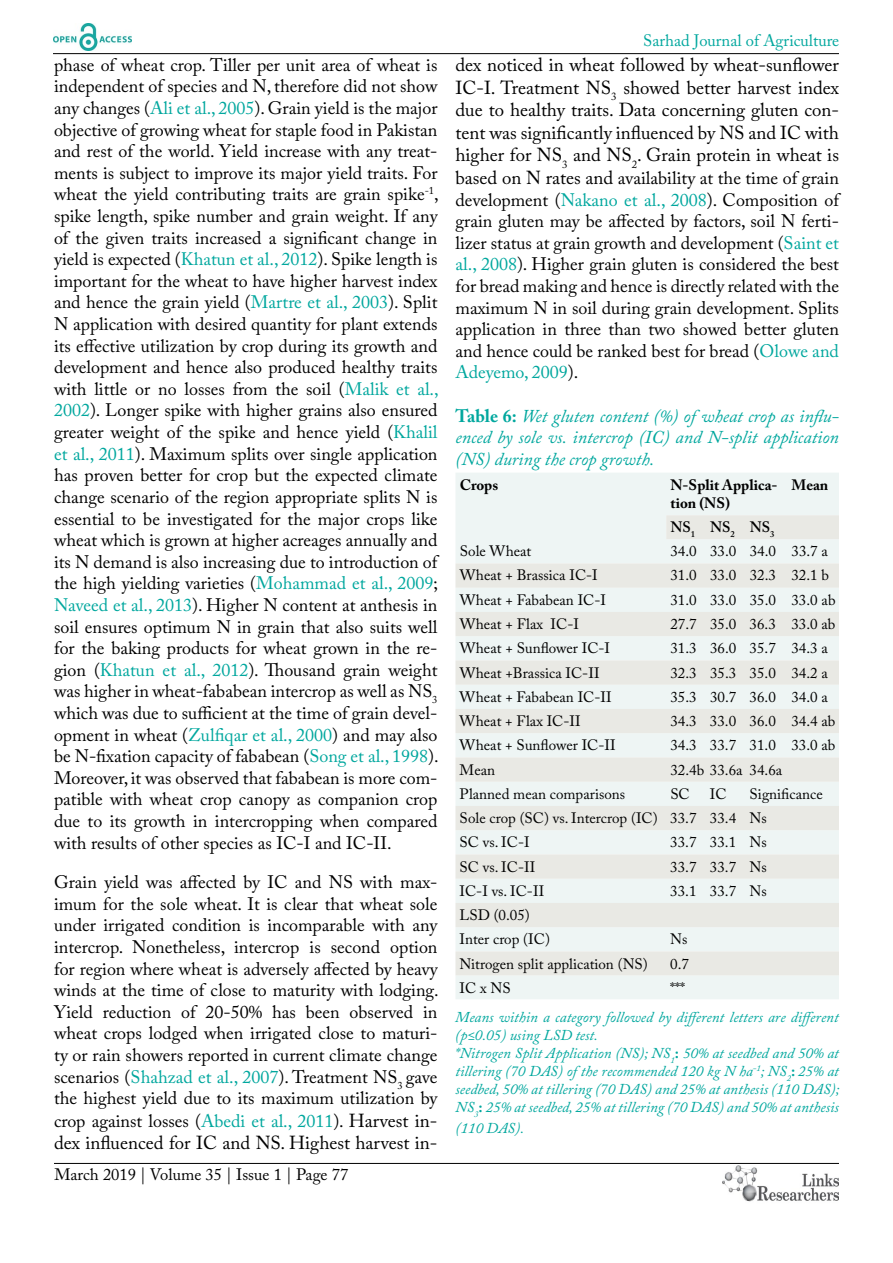
<style>
.page{position:relative;width:893px;height:1263px;background:#fff}
.page>*{position:absolute;margin:0;border:0;box-sizing:border-box;transform-origin:0 0}
.t1{font:18.75px/22.5px "Adobe Caslon Pro";color:#000;text-align:justify}
.t2{font:18px/21.6px "Adobe Caslon Pro";color:#000;text-align:justify}
.t3{font:italic 18px/21.6px "Adobe Caslon Pro";color:#00a79e;text-align:justify}
.t4{font:16.5px "Adobe Caslon Pro";color:#000}
.t5{font:16.5px "Adobe Caslon Pro";color:#00a79e}
.t6{font:15px/24.3px "Adobe Caslon Pro";color:#000}
.t7{font:italic 15px/18px "Adobe Caslon Pro";color:#00a79e}
.t8{font:700 15px/18px "Adobe Caslon Pro";color:#000}
.t9{font:600 15px "Adobe Caslon Pro";color:#000}
.s1{color:#00a79e}
.s2{font-size:18.75px}
.s3{font-weight:700;font-style:normal}
</style>
<div class="page">
<hr style="left:53px;top:53px;width:786px;height:1px;background:#000">
<hr style="left:54px;top:1163px;width:785px;height:1px;background:#000">
<img style="left:53px;top:24px;width:78px;height:27px">
<img style="left:722px;top:1166px;width:117px;height:36px">
<div style="left:456px;top:473px;width:383px;height:526px;background:#eef5f4"></div>
<svg style="left:455px;top:515px;width:384px;height:460px;fill:#eef3f1"></svg>
<p class="t2" style="left:54px;top:54px;width:386px">phase of wheat crop. Tiller per unit area of wheat is independent of species and N, therefore did not show any changes (<span class="s1">Ali et al., 2005</span>). Grain yield is the major objective of growing wheat for staple food in Pakistan and rest of the world. Yield increase with any treat&shy;ments is subject to improve its major yield traits. For wheat the yield contributing traits are grain spike<sup>-1</sup>, spike length, spike number and grain weight. If any of the given traits increased a significant change in yield is expected (<span class="s1">Khatun et al., 2012</span>). Spike length is important for the wheat to have higher harvest index and hence the grain yield (<span class="s1">Martre et al., 2003</span>). Split N application with desired quantity for plant extends its effective utilization by crop during its growth and development and hence also produced healthy traits with little or no losses from the soil (<span class="s1">Malik et al., 2002</span>). Longer spike with higher grains also ensured greater weight of the spike and hence yield (<span class="s1">Khalil et al., 2011</span>). Maximum splits over single application has proven better for crop but the expected climate change scenario of the region appropriate splits N is essential to be investigated for the major crops like wheat which is grown at higher acreages annually and its N demand is also increasing due to introduction of the high yielding varieties (<span class="s1">Mohammad et al., 2009</span>; <span class="s1">Naveed et al., 2013</span>). Higher N content at anthesis in soil ensures optimum N in grain that also suits well for the baking products for wheat grown in the re&shy;gion (<span class="s1">Khatun et al., 2012</span>). Thousand grain weight was higher in wheat-fababean intercrop as well as NS<sub>3 </sub>which was due to sufficient at the time of grain devel&shy;opment in wheat (<span class="s1">Zulfiqar et al., 2000</span>) and may also be N-fixation capacity of fababean (<span class="s1">Song et al., 1998</span>).<br>Moreover, it was observed that fababean is more com&shy;patible with wheat crop canopy as companion crop due to its growth in intercropping when compared with results of other species as IC-I and IC-II.</p>
<p class="t2" style="left:54px;top:871px;width:386px">Grain yield was affected by IC and NS with max&shy;imum for the sole wheat. It is clear that wheat sole under irrigated condition is incomparable with any intercrop. Nonetheless, intercrop is second option for region where wheat is adversely affected by heavy winds at the time of close to maturity with lodging.<br>Yield reduction of 20-50% has been observed in wheat crops lodged when irrigated close to maturi&shy;ty or rain showers reported in current climate change scenarios (<span class="s1">Shahzad et al., 2007</span>). Treatment NS<sub>3</sub> gave the highest yield due to its maximum utilization by crop against losses (<span class="s1">Abedi et al., 2011</span>). <span class="s2">Harvest in-</span></p>
<p class="t1" style="left:54px;top:1131px;width:385px">dex influenced for IC and NS. Highest harvest in-</p>
<p class="t4" style="left:54px;top:1165px;width:295px">March 2019 | Volume 35 | Issue 1 | Page 77</p>
<p class="t5" style="left:643px;top:31px;width:198px">Sarhad Journal of Agriculture</p>
<p class="t1" style="left:455px;top:54px;width:385px">dex noticed in wheat followed by wheat-sunflower IC-I. Treatment NS<sub>3</sub> showed better harvest index due to healthy traits. Data concerning gluten con&shy;tent was significantly influenced by NS and IC with higher for NS<sub>3</sub> and NS<sub>2</sub>. Grain protein in wheat is</p>
<p class="t2" style="left:455px;top:167px;width:385px"><span class="s2">based on N rates and</span> availability at the time of grain development (<span class="s1">Nakano et al., 2008</span>). Composition of grain gluten may be affected by factors, soil N ferti&shy;lizer status at grain growth and development (<span class="s1">Saint et al., 2008</span>). Higher grain gluten is considered the best for bread making and hence is directly related with the maximum N in soil during grain development. Splits application in three than two showed better gluten and hence could be ranked best for bread (<span class="s1">Olowe and Adeyemo, 2009</span>).</p>
<p class="t3" style="left:455px;top:404px;width:385px"><span class="s3">Table 6:</span> Wet gluten content (%) of wheat crop as influ&shy;enced by sole vs. intercrop (IC) and N-split application (NS) during the crop growth.</p>
<p class="t8" style="left:460px;top:475px;width:40px">Crops</p>
<p class="t8" style="left:670px;top:475px;width:109px">N-Split Applica&shy;tion (NS)</p>
<p class="t8" style="left:791px;top:475px;width:38px">Mean</p>
<p class="t9" style="left:670px;top:518px;width:105px">NS<sub>1</sub> NS<sub>2</sub> NS<sub>3</sub></p>
<p class="t6" style="left:460px;top:539px;width:73px">Sole Wheat</p>
<p class="t6" style="left:670px;top:539px;width:159px">34.0 33.0 34.0 33.7 a</p>
<p class="t6" style="left:460px;top:563px;width:140px">Wheat + Brassica IC-I</p>
<p class="t6" style="left:670px;top:563px;width:160px">31.0 33.0 32.3 32.1 b</p>
<p class="t6" style="left:460px;top:587px;width:148px">Wheat + Fababean IC-I</p>
<p class="t6" style="left:670px;top:587px;width:167px">31.0 33.0 35.0 33.0 ab</p>
<p class="t6" style="left:460px;top:612px;width:121px">Wheat + Flax IC-I</p>
<p class="t6" style="left:670px;top:612px;width:167px">27.7 35.0 36.3 33.0 ab</p>
<p class="t6" style="left:460px;top:636px;width:152px">Wheat + Sunflower IC-I</p>
<p class="t6" style="left:670px;top:636px;width:159px">31.3 36.0 35.7 34.3 a</p>
<p class="t6" style="left:460px;top:660px;width:141px">Wheat +Brassica IC-II</p>
<p class="t6" style="left:670px;top:660px;width:159px">32.3 35.3 35.0 34.2 a</p>
<p class="t6" style="left:460px;top:684px;width:154px">Wheat + Fababean IC-II</p>
<p class="t6" style="left:670px;top:684px;width:159px">35.3 30.7 36.0 34.0 a</p>
<p class="t6" style="left:460px;top:709px;width:123px">Wheat + Flax IC-II</p>
<p class="t6" style="left:670px;top:709px;width:167px">34.3 33.0 36.0 34.4 ab</p>
<p class="t6" style="left:460px;top:733px;width:158px">Wheat + Sunflower IC-II</p>
<p class="t6" style="left:670px;top:733px;width:167px">34.3 33.7 31.0 33.0 ab</p>
<p class="t6" style="left:460px;top:757px;width:37px">Mean</p>
<p class="t6" style="left:670px;top:757px;width:113px">32.4b 33.6a 34.6a</p>
<p class="t6" style="left:460px;top:781px;width:167px">Planned mean comparisons</p>
<p class="t6" style="left:670px;top:781px;width:21px">SC</p>
<p class="t6" style="left:710px;top:781px;width:18px">IC</p>
<p class="t6" style="left:460px;top:781px;width:365px;text-indent:290px">Significance<br>Sole crop (SC) vs. Intercrop (IC) 33.7 33.4 Ns<br>SC vs. IC-I</p>
<p class="t6" style="left:670px;top:830px;width:98px">33.7 33.1 Ns</p>
<p class="t6" style="left:460px;top:854px;width:77px">SC vs. IC-II</p>
<p class="t6" style="left:670px;top:854px;width:98px">33.7 33.7 Ns</p>
<p class="t6" style="left:459px;top:878px;width:86px">IC-I vs. IC-II</p>
<p class="t6" style="left:670px;top:878px;width:98px">33.1 33.7 Ns</p>
<p class="t6" style="left:459px;top:903px;width:92px">LSD (0.05)<br>Inter crop (IC)</p>
<p class="t6" style="left:670px;top:927px;width:19px">Ns</p>
<p class="t6" style="left:459px;top:951px;width:190px">Nitrogen split application (NS)</p>
<p class="t6" style="left:670px;top:951px;width:20px">0.7</p>
<p class="t6" style="left:459px;top:975px;width:53px">IC x NS</p>
<p class="t6" style="left:670px;top:975px;width:16px">***</p>
<p class="t7" style="left:455px;top:1007px;width:386px">Means within a category followed by different letters are different (p≤0.05) using LSD test.<br>*Nitrogen Split Application (NS); NS<sub>1</sub><span class="s3">:</span> 50% at seedbed and 50% at tillering (70 DAS) of the recommended 120 kg N ha<sup>-1</sup>; NS<sub>2</sub><span class="s3">:</span> 25% at seedbed, 50% at tillering (70 DAS) and 25% at anthesis (110 DAS); NS<sub>3</sub><span class="s3">:</span> 25% at seedbed, 25% at tillering (70 DAS) and 50% at anthesis</p>
<p class="t7" style="left:455px;top:1119px;width:70px">(110 DAS).</p>
</div>
